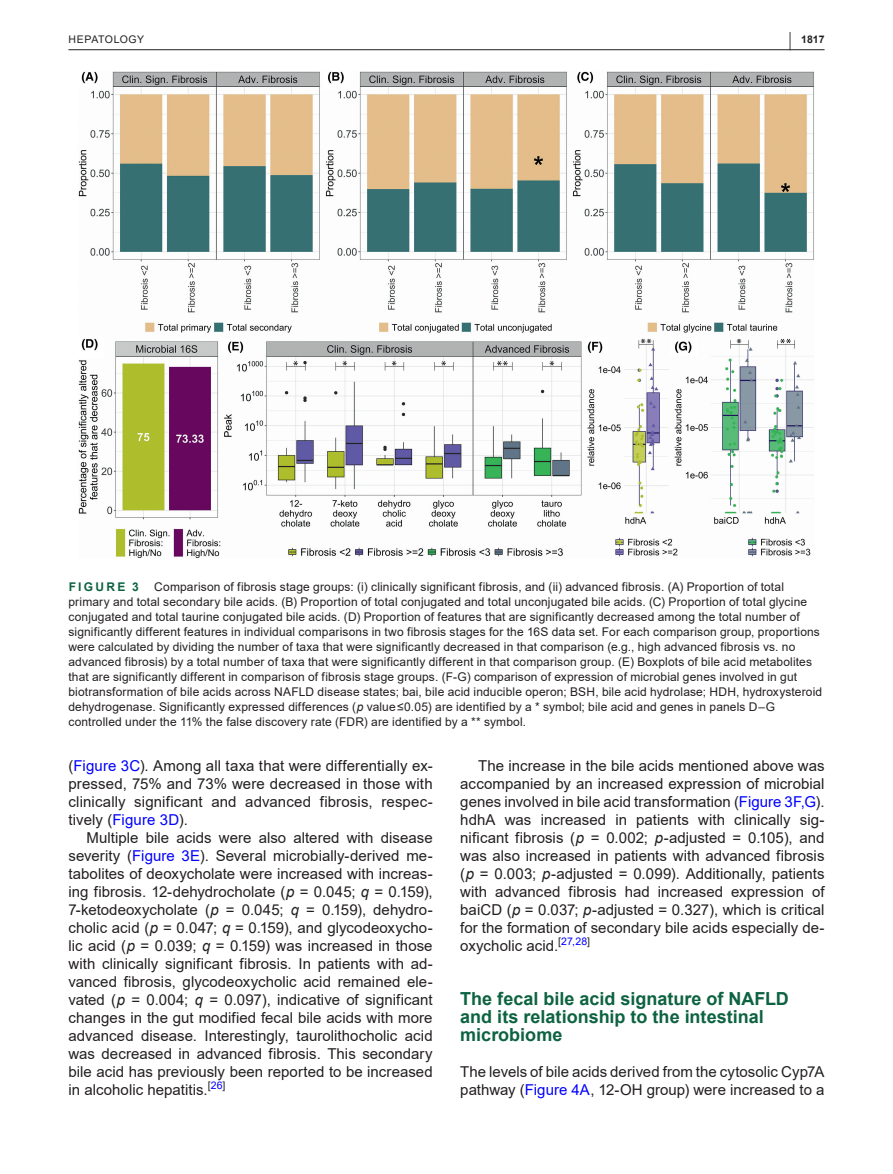
<style>
.page{position:relative;width:893px;height:1174px;background:#fff}
.page>*{position:absolute;margin:0;border:0;box-sizing:border-box;transform-origin:0 0}
.t1{font:700 19.5px "Arial";color:#231f20;scale:.38 1}
.t2{font:700 18px/18px "Arial";color:#0d6341}
.t3{font:15px/18px "Arial";letter-spacing:.005em;color:#231f20;text-align:justify}
.t4{font:12px/15px "Arial";letter-spacing:.01em;color:#231f20}
.t5{font:700 12px "Arial";letter-spacing:.19em;color:#0d6341}
.t6{font:10.5px "Arial";letter-spacing:.025em;color:#231f20}
.t7{font:10.5px "Arial";color:#00f}
.t8{font:700 10.5px "Arial";color:#231f20}
.s1{font-style:italic}
.s2{color:#00f}
.s3{color:#231f20}
</style>
<div class="page">
<hr style="left:68px;top:49px;width:756px;height:1px;background:#231f20">
<img style="left:78px;top:71px;width:736px;height:487px">
<h1 class="t1" style="left:789px;top:25px;width:7px">|</h1>
<p class="t6" style="left:69px;top:32px;width:77px">HEPATOLOGY</p>
<p class="t8" style="left:801px;top:32px;width:25px">1817</p>
<p class="t4" style="left:68px;top:579px;width:755px;text-indent:86px">Comparison of fibrosis stage groups: (i) clinically significant fibrosis, and (ii) advanced fibrosis. (A) Proportion of total primary and total secondary bile acids. (B) Proportion of total conjugated and total unconjugated bile acids. (C) Proportion of total glycine conjugated and total taurine conjugated bile acids. (D) Proportion of features that are significantly decreased among the total number of significantly different features in individual comparisons in two fibrosis stages for the 16S data set. For each comparison group, proportions were calculated by dividing the number of taxa that were significantly decreased in that comparison (e.g., high advanced fibrosis vs. no advanced fibrosis) by a total number of taxa that were significantly different in that comparison group. (E) Boxplots of bile acid metabolites that are significantly different in comparison of fibrosis stage groups. (F-G) comparison of expression of microbial genes involved in gut biotransformation of bile acids across NAFLD disease states; bai, bile acid inducible operon; BSH, bile acid hydrolase; HDH, hydroxysteroid dehydrogenase. Significantly expressed differences (<span class="s1">p</span> value≤0.05) are identified by a * symbol; bile acid and genes in panels D–G controlled under the 11% the false discovery rate (FDR) are identified by a ** symbol.</p>
<p class="t5" style="left:69px;top:578px;width:72px">FIGURE 3</p>
<p class="t3" style="left:68px;top:757px;width:366px">(<span class="s2">Figure 3C</span>). Among all taxa that were differentially ex&shy;pressed, 75% and 73% were decreased in those with clinically significant and advanced fibrosis, respec&shy;tively (<span class="s2">Figure 3D</span>).</p>
<p class="t3" style="left:68px;top:829px;width:366px;text-indent:18px">Multiple bile acids were also altered with disease severity (<span class="s2">Figure 3E</span>). Several microbially-derived me&shy;tabolites of deoxycholate were increased with increas&shy;ing fibrosis. 12-dehydrocholate (<span class="s1">p</span> = 0.045; <span class="s1">q</span> = 0.159), 7-ketodeoxycholate (<span class="s1">p</span> = 0.045; <span class="s1">q</span> = 0.159), dehydro&shy;cholic acid (<span class="s1">p</span> = 0.047; <span class="s1">q</span> = 0.159), and glycodeoxycho&shy;lic acid (<span class="s1">p</span> = 0.039; <span class="s1">q</span> = 0.159) was increased in those with clinically significant fibrosis. In patients with ad&shy;vanced fibrosis, glycodeoxycholic acid remained ele&shy;vated (<span class="s1">p</span> = 0.004; <span class="s1">q</span> = 0.097), indicative of significant changes in the gut modified fecal bile acids with more advanced disease. Interestingly, taurolithocholic acid was decreased in advanced fibrosis. This secondary bile acid has previously been reported to be increased in alcoholic hepatitis.</p>
<p class="t6" style="left:208px;top:1077px;width:19px">[<span class="s2">26</span>]</p>
<p class="t3" style="left:460px;top:757px;width:366px;text-indent:18px">The increase in the bile acids mentioned above was accompanied by an increased expression of microbial genes involved in bile acid transformation (<span class="s2">Figure 3F,G</span>). hdhA was increased in patients with clinically sig&shy;nificant fibrosis (<span class="s1">p</span> = 0.002; <span class="s1">p</span>-adjusted = 0.105), and was also increased in patients with advanced fibrosis (<span class="s1">p</span> = 0.003; <span class="s1">p</span>-adjusted = 0.099). Additionally, patients with advanced fibrosis had increased expression of baiCD (<span class="s1">p</span> = 0.037; <span class="s1">p</span>-adjusted = 0.327), which is critical for the formation of secondary bile acids especially de&shy;oxycholic acid.</p>
<p class="t7" style="left:558px;top:933px;width:33px"><span class="s3">[</span>27,28<span class="s3">]</span></p>
<p class="t2" style="left:460px;top:990px;width:330px">The fecal bile acid signature of NAFLD and its relationship to the intestinal microbiome</p>
<p class="t3" style="left:460px;top:1063px;width:366px">The levels of bile acids derived from the cytosolic Cyp7A pathway (<span class="s2">Figure 4A</span>, 12-OH group) were increased to a</p>
</div>
